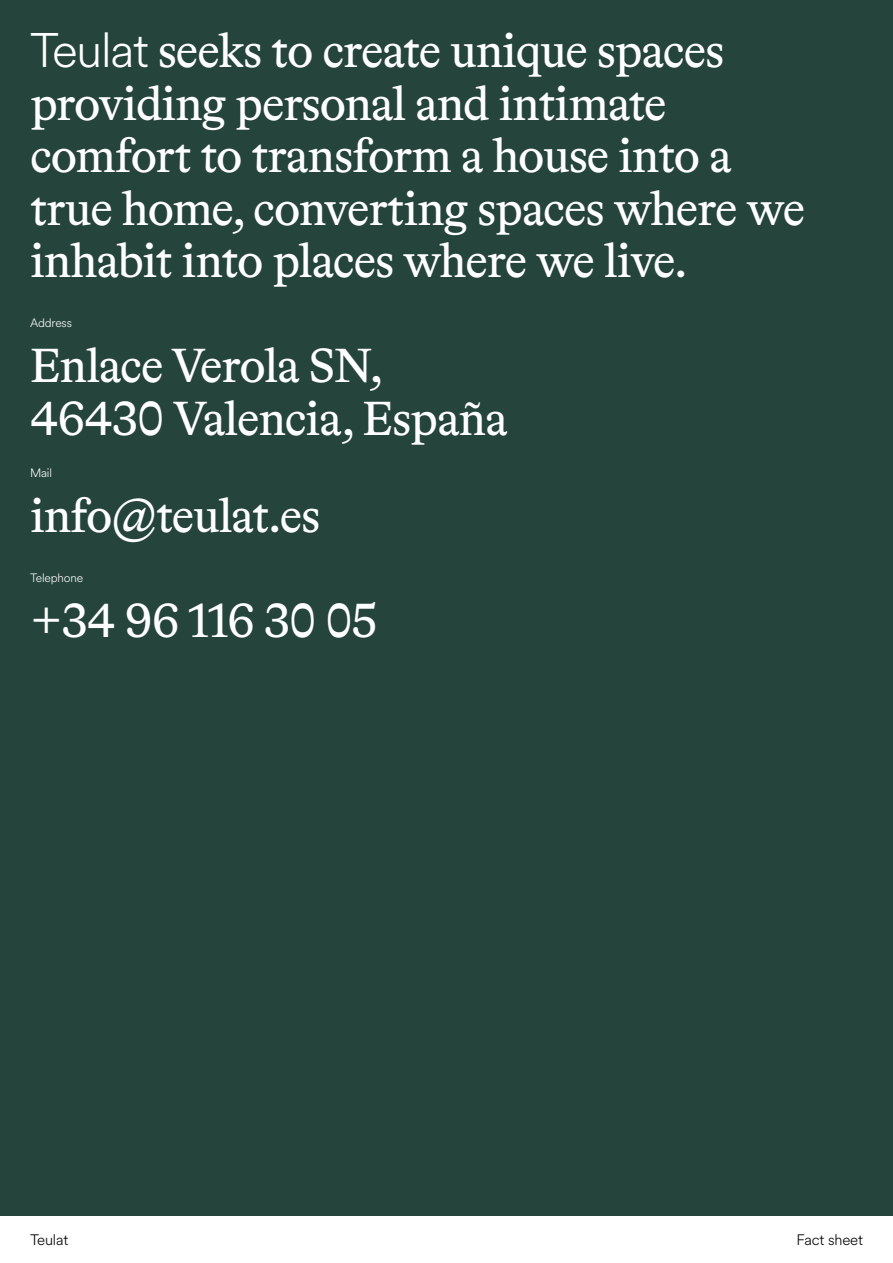
<style>
.page{position:relative;width:893px;height:1263px;background:#fff}
.page>*{position:absolute;margin:0;border:0;box-sizing:border-box;transform-origin:0 0}
.t1{font:48px/52.5px "Bradford LL";letter-spacing:-.02em;color:#fff}
.t2{font:300 15px "Circular XX";letter-spacing:-.01em;color:#000}
.t3{font:300 12px "Circular XX";letter-spacing:-.01em;color:#fff}
.s1{font-family:"Circular XX";font-weight:300}
</style>
<div class="page">
<div style="left:0;top:0;width:893px;height:1215px;background:#25443b"></div>
<p class="t1" style="left:30px;top:22px;width:777px"><span class="s1">Teulat</span> seeks to create unique spaces providing personal and intimate comfort to transform a house into a true home, converting spaces where we inhabit into places where we live.</p>
<p class="t3" style="left:30px;top:315px;width:44px">Address</p>
<p class="t1" style="left:30px;top:337px;width:479px">Enlace Verola SN,<br>46430 Valencia, España</p>
<p class="t3" style="left:30px;top:465px;width:24px">Mail</p>
<p class="t1" style="left:30px;top:487px;width:292px">info@teulat.es</p>
<p class="t3" style="left:30px;top:570px;width:55px">Telephone</p>
<p class="t1" style="left:30px;top:592px;width:349px">+34 96 116 30 05</p>
<p class="t2" style="left:30px;top:1229px;width:40px">Teulat</p>
<p class="t2" style="left:796px;top:1229px;width:68px">Fact sheet</p>
</div>
